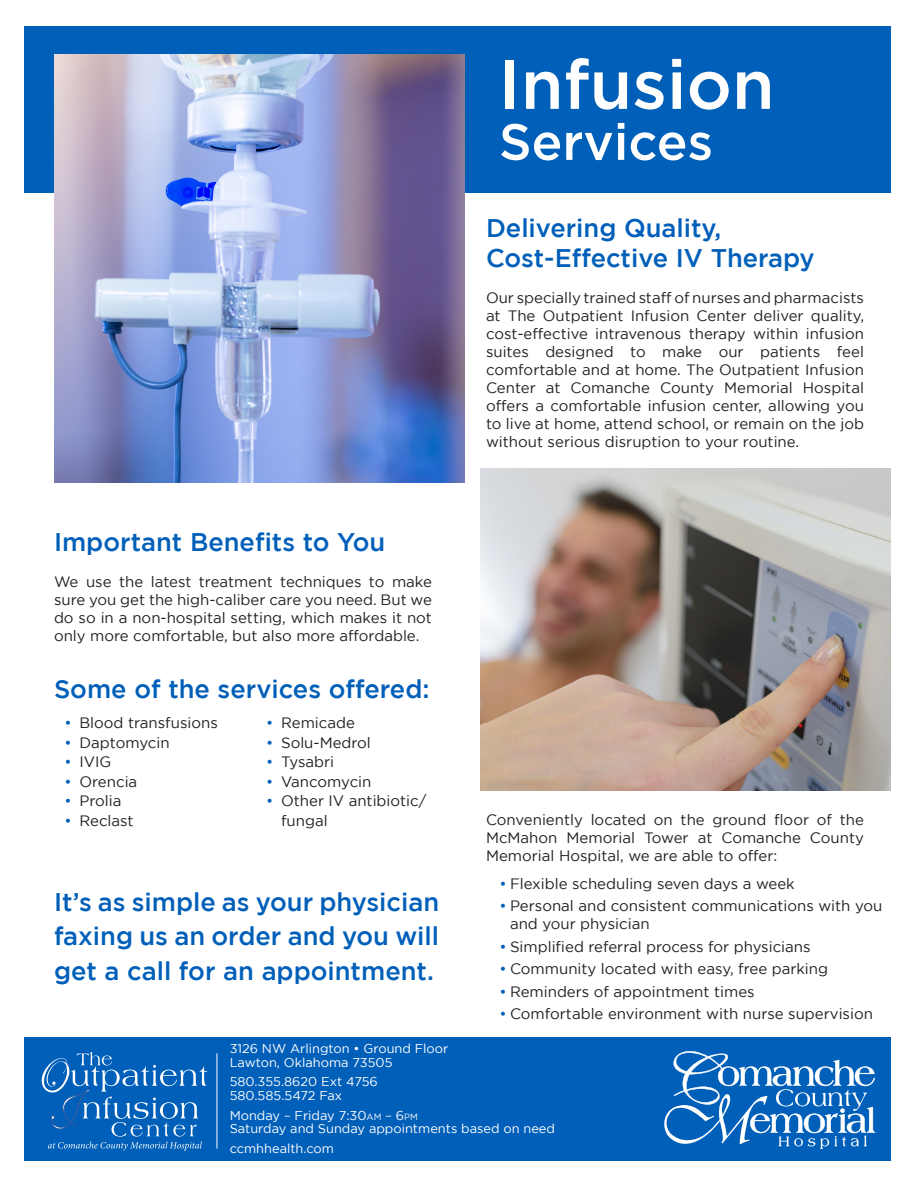
<style>
.page{position:relative;width:918px;height:1188px;background:#fff}
.page>*{position:absolute;margin:0;border:0;box-sizing:border-box;transform-origin:0 0}
.Cover_Headline_Level{font:500 69px "Gotham";color:#fff}
.Cover_Headline_Level-2{font:500 51px "Gotham";color:#fff}
.t1{font:500 25.5px/34.5px "Gotham";color:#005fb9;text-align:justify}
.t2{font:15px/18px "Gotham";color:#231f20;text-align:justify}
.t3{font:12.75px/13.8px "Gotham";color:#fff}
.s1{color:#005fb9}
.s2{font-size:9px}
</style>
<div class="page">
<div style="left:25px;top:1038px;width:866px;height:123px;background:#005fb9"></div>
<svg style="left:664px;top:1051px;width:211px;height:98px"></svg>
<div style="left:25px;top:26px;width:866px;height:166px;background:#005fb9"></div>
<img style="left:54px;top:55px;width:410px;height:427px">
<img style="left:480px;top:468px;width:411px;height:323px">
<svg style="left:41px;top:1052px;width:166px;height:99px"></svg>
<hr style="left:216px;top:1053px;width:1px;height:95px;background:#fff">
<p class="Cover_Headline_Level" style="left:499px;top:45px;width:277px">Infusion</p>
<p class="Cover_Headline_Level-2" style="left:499px;top:113px;width:216px">Services</p>
<p class="t1" style="left:54px;top:524px;width:333px">Important Benefits to You</p>
<p class="t2" style="left:54px;top:573px;width:380px">We use the latest treatment techniques to make sure you get the high-caliber care you need. But we do so in a non-hospital setting, which makes it not only more comfortable, but also more affordable.</p>
<p class="t1" style="left:54px;top:671px;width:377px">Some of the services offered:</p>
<p class="t2" style="left:64px;top:714px;width:155px"><span class="s1">•</span> Blood transfusions</p>
<p class="t2" style="left:64px;top:733px;width:107px"><span class="s1">•</span> Daptomycin</p>
<p class="t2" style="left:64px;top:753px;width:48px"><span class="s1">•</span> IVIG</p>
<p class="t2" style="left:64px;top:772px;width:74px"><span class="s1">•</span> Orencia</p>
<p class="t2" style="left:64px;top:792px;width:59px"><span class="s1">•</span> Prolia</p>
<p class="t2" style="left:64px;top:811px;width:71px"><span class="s1">•</span> Reclast</p>
<p class="t2" style="left:266px;top:714px;width:90px"><span class="s1">•</span> Remicade</p>
<p class="t2" style="left:266px;top:733px;width:106px"><span class="s1">•</span> Solu-Medrol</p>
<p class="t2" style="left:266px;top:753px;width:70px"><span class="s1">•</span> Tysabri</p>
<p class="t2" style="left:266px;top:772px;width:107px"><span class="s1">•</span> Vancomycin</p>
<p class="t2" style="left:281px;top:791px;width:147px;line-height:19.5px;text-indent:-15px"><span class="s1">•</span> Other IV antibiotic/ fungal</p>
<p class="t1" style="left:54px;top:884px;width:387px">It’s as simple as your physician faxing us an order and you will get a call for an appointment.</p>
<p class="t1" style="left:486px;top:210px;width:237px">Delivering Quality,</p>
<p class="t1" style="left:486px;top:241px;width:330px">Cost-Effective IV Therapy</p>
<p class="t2" style="left:486px;top:289px;width:380px">Our specially trained staff of nurses and pharmacists at The Outpatient Infusion Center deliver quality, cost-effective intravenous therapy within infusion suites designed to make our patients feel comfortable and at home. The Outpatient Infusion Center at Comanche County Memorial Hospital offers a comfortable infusion center, allowing you to live at home, attend school, or remain on the job without serious disruption to your routine.</p>
<p class="t2" style="left:486px;top:811px;width:379px">Conveniently located on the ground floor of the McMahon Memorial Tower at Comanche County Memorial Hospital, we are able to offer:</p>
<p class="t2" style="left:500px;top:874px;width:297px"><span class="s1">•</span> Flexible scheduling seven days a week</p>
<p class="t2" style="left:510px;top:897px;width:374px;text-indent:-10px"><span class="s1">•</span> Personal and consistent communications with you and your physician</p>
<p class="t2" style="left:500px;top:937px;width:313px"><span class="s1">•</span> Simplified referral process for physicians</p>
<p class="t2" style="left:500px;top:960px;width:330px"><span class="s1">•</span> Community located with easy, free parking</p>
<p class="t2" style="left:500px;top:982px;width:257px"><span class="s1">•</span> Reminders of appointment times</p>
<p class="t2" style="left:500px;top:1005px;width:375px"><span class="s1">•</span> Comfortable environment with nurse supervision</p>
<p class="t3" style="left:230px;top:1042px;width:220px">3126 NW Arlington • Ground Floor</p>
<p class="t3" style="left:230px;top:1055px;width:164px">Lawton, Oklahoma 73505</p>
<p class="t3" style="left:230px;top:1075px;width:150px">580.355.8620 Ext 4756</p>
<p class="t3" style="left:230px;top:1089px;width:114px">580.585.5472 Fax</p>
<p class="t3" style="left:230px;top:1108px;width:327px">Monday – Friday 7:30<span class="s2">AM</span> – 6<span class="s2">PM<br></span>Saturday and Sunday appointments based on need</p>
<p class="t3" style="left:230px;top:1141px;width:106px">ccmhhealth.com</p>
</div>
